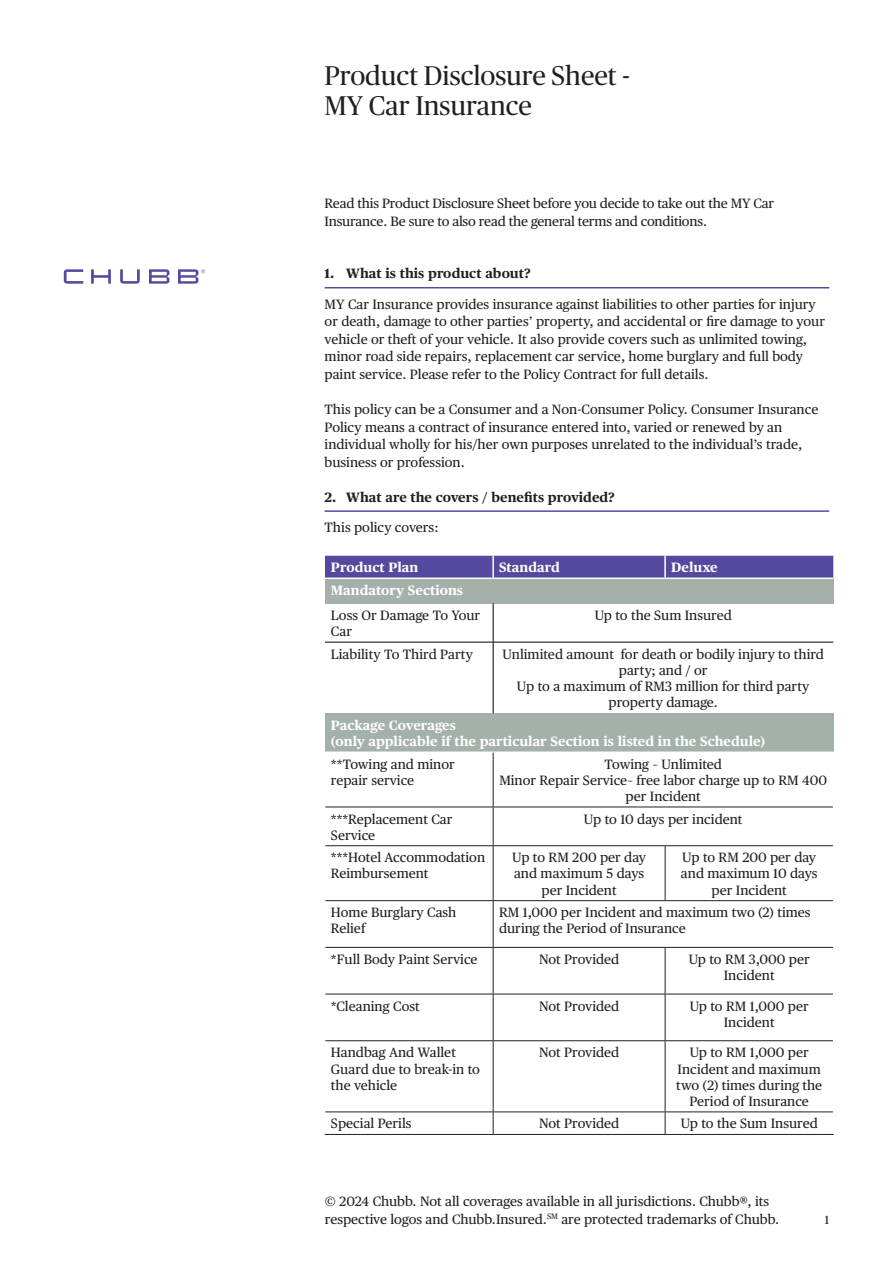
<style>
.page{position:relative;width:893px;height:1263px;background:#fff}
.page>*{position:absolute;margin:0;border:0;box-sizing:border-box;transform-origin:0 0}
._1_Headline{font:27px "Chubb Publico";color:#231f20}
._2_P_Head_Ital{font:13.5px/16.2px "Chubb Publico Text";color:#231f20}
.Body_Copy_Black{font:13.5px/18px "Chubb Publico Text";color:#231f20}
._2_P_Head_Bold{font:13.5px/17.5px "Chubb Publico Text";letter-spacing:-.015em;color:#231f20}
.t1{font:700 13.5px "Chubb Publico Text";color:#fff}
._1_Text_main{font:700 13.5px "Chubb Publico Text";color:#231f20}
.t2{font:12px "Chubb Publico Text";color:#231f20}
</style>
<div class="page">
<hr style="left:325px;top:287px;width:504px;height:1px;background:#534a9f">
<hr style="left:325px;top:510px;width:504px;height:2px;background:#534a9f">
<div style="left:325px;top:556px;width:508px;height:21px;background:#534a9f"></div>
<div style="left:325px;top:578px;width:508px;height:25px;background:#a4b0aa"></div>
<div style="left:325px;top:713px;width:508px;height:39px;background:#a4b0aa"></div>
<hr style="left:492px;top:556px;width:2px;height:21px;background:#fff">
<hr style="left:664px;top:556px;width:2px;height:21px;background:#fff">
<hr style="left:325px;top:577px;width:168px;height:2px;background:#fff">
<hr style="left:493px;top:577px;width:172px;height:2px;background:#fff">
<hr style="left:665px;top:577px;width:168px;height:2px;background:#fff">
<hr style="left:493px;top:752px;width:1px;height:54px;background:#231f20">
<hr style="left:493px;top:807px;width:1px;height:38px;background:#231f20">
<hr style="left:493px;top:846px;width:1px;height:54px;background:#231f20">
<hr style="left:665px;top:846px;width:1px;height:54px;background:#231f20">
<hr style="left:493px;top:901px;width:1px;height:46px;background:#231f20">
<hr style="left:493px;top:948px;width:1px;height:46px;background:#231f20">
<hr style="left:665px;top:948px;width:1px;height:46px;background:#231f20">
<hr style="left:493px;top:994px;width:1px;height:46px;background:#231f20">
<hr style="left:665px;top:994px;width:1px;height:46px;background:#231f20">
<hr style="left:493px;top:1041px;width:1px;height:70px;background:#231f20">
<hr style="left:665px;top:1041px;width:1px;height:70px;background:#231f20">
<svg style="left:493px;top:1112px;width:1px;height:22px"></svg>
<svg style="left:665px;top:1112px;width:1px;height:22px"></svg>
<hr style="left:493px;top:752px;width:172px;height:1px;background:#fff">
<hr style="left:325px;top:806px;width:168px;height:1px;background:#231f20">
<hr style="left:493px;top:806px;width:172px;height:1px;background:#231f20">
<hr style="left:665px;top:806px;width:168px;height:1px;background:#231f20">
<hr style="left:325px;top:845px;width:168px;height:1px;background:#231f20">
<hr style="left:493px;top:845px;width:172px;height:1px;background:#231f20">
<hr style="left:665px;top:845px;width:168px;height:1px;background:#231f20">
<hr style="left:325px;top:900px;width:168px;height:1px;background:#231f20">
<hr style="left:493px;top:900px;width:172px;height:1px;background:#231f20">
<hr style="left:665px;top:900px;width:168px;height:1px;background:#231f20">
<hr style="left:325px;top:947px;width:168px;height:1px;background:#231f20">
<hr style="left:493px;top:947px;width:172px;height:1px;background:#231f20">
<hr style="left:665px;top:947px;width:168px;height:1px;background:#231f20">
<hr style="left:325px;top:994px;width:168px;height:1px;background:#231f20">
<hr style="left:493px;top:994px;width:172px;height:1px;background:#231f20">
<hr style="left:665px;top:994px;width:168px;height:1px;background:#231f20">
<hr style="left:325px;top:1040px;width:168px;height:1px;background:#231f20">
<hr style="left:493px;top:1040px;width:172px;height:1px;background:#231f20">
<hr style="left:665px;top:1040px;width:168px;height:1px;background:#231f20">
<hr style="left:325px;top:1111px;width:168px;height:1px;background:#231f20">
<hr style="left:493px;top:1111px;width:172px;height:1px;background:#231f20">
<hr style="left:665px;top:1111px;width:168px;height:1px;background:#231f20">
<hr style="left:325px;top:1134px;width:168px;height:1px;background:#231f20">
<hr style="left:493px;top:1134px;width:172px;height:1px;background:#231f20">
<hr style="left:665px;top:1134px;width:169px;height:1px;background:#231f20">
<hr style="left:325px;top:642px;width:168px;height:1px;background:#000">
<hr style="left:493px;top:642px;width:172px;height:1px;background:#000">
<hr style="left:665px;top:642px;width:168px;height:1px;background:#000">
<hr style="left:493px;top:603px;width:1px;height:39px;background:#000">
<hr style="left:493px;top:642px;width:1px;height:71px;background:#000">
<svg style="left:64px;top:269px;width:141px;height:15px"></svg>
<p class="_1_Headline" style="left:325px;top:57px;width:307px">Product Disclosure Sheet -</p>
<p class="_1_Headline" style="left:325px;top:87px;width:209px">MY Car Insurance</p>
<p class="_2_P_Head_Bold" style="left:325px;top:194px;width:451px">Read this Product Disclosure Sheet before you decide to take out the MY Car<br>Insurance. Be sure to also read the general terms and conditions.</p>
<p class="_1_Text_main" style="left:325px;top:263px;width:208px">1. What is this product about?</p>
<p class="_2_P_Head_Ital" style="left:325px;top:294px;width:502px;line-height:17.5px">MY Car Insurance provides insurance against liabilities to other parties for injury or death, damage to other parties’ property, and accidental or fire damage to your vehicle or theft of your vehicle. It also provide covers such as unlimited towing, minor road side repairs, replacement car service, home burglary and full body paint service. Please refer to the Policy Contract for full details.</p>
<p class="_2_P_Head_Ital" style="left:325px;top:400px;width:495px;line-height:17.5px">This policy can be a Consumer and a Non-Consumer Policy. Consumer Insurance Policy means a contract of insurance entered into, varied or renewed by an individual wholly for his/her own purposes unrelated to the individual’s trade, business or profession.</p>
<p class="_1_Text_main" style="left:325px;top:487px;width:292px">2. What are the covers / benefits provided?</p>
<p class="_2_P_Head_Ital" style="left:325px;top:518px;width:115px">This policy covers:</p>
<p class="t1" style="left:331px;top:557px;width:89px">Product Plan</p>
<p class="t1" style="left:499px;top:557px;width:62px">Standard</p>
<p class="t1" style="left:671px;top:557px;width:48px">Deluxe</p>
<p class="t1" style="left:331px;top:580px;width:134px">Mandatory Sections</p>
<p class="_2_P_Head_Ital" style="left:331px;top:606px;width:151px">Loss Or Damage To Your<br>Car</p>
<p class="_2_P_Head_Ital" style="left:595px;top:606px;width:139px">Up to the Sum Insured</p>
<p class="_2_P_Head_Ital" style="left:331px;top:645px;width:143px">Liability To Third Party</p>
<p class="_2_P_Head_Ital" style="left:503px;top:645px;width:323px;text-align:center">Unlimited amount for death or bodily injury to third party; and / or</p>
<p class="_2_P_Head_Ital" style="left:517px;top:677px;width:294px;text-align:center">Up to a maximum of RM3 million for third party property damage.</p>
<p class="t1" style="left:331px;top:715px;width:126px">Package Coverages</p>
<p class="t1" style="left:331px;top:731px;width:436px">(only applicable if the particular Section is listed in the Schedule)</p>
<p class="_2_P_Head_Ital" style="left:331px;top:755px;width:125px">**Towing and minor repair service</p>
<p class="_2_P_Head_Ital" style="left:604px;top:755px;width:119px">Towing – Unlimited</p>
<p class="_2_P_Head_Ital" style="left:499px;top:771px;width:329px;text-align:center">Minor Repair Service– free labor charge up to RM 400 per Incident</p>
<p class="_2_P_Head_Ital" style="left:331px;top:810px;width:123px">***Replacement Car<br>Service</p>
<p class="_2_P_Head_Ital" style="left:584px;top:810px;width:160px">Up to 10 days per incident</p>
<p class="_2_P_Head_Ital" style="left:331px;top:849px;width:156px">***Hotel Accommodation<br>Reimbursement</p>
<p class="_2_P_Head_Ital" style="left:512px;top:849px;width:135px">Up to RM 200 per day and maximum 5 days</p>
<p class="_2_P_Head_Ital" style="left:542px;top:881px;width:77px">per Incident</p>
<p class="_2_P_Head_Ital" style="left:681px;top:849px;width:138px">Up to RM 200 per day and maximum 10 days</p>
<p class="_2_P_Head_Ital" style="left:712px;top:881px;width:77px">per Incident</p>
<p class="_2_P_Head_Ital" style="left:331px;top:903px;width:127px">Home Burglary Cash<br>Relief</p>
<p class="_2_P_Head_Ital" style="left:499px;top:903px;width:313px">RM 1,000 per Incident and maximum two (2) times during the Period of Insurance</p>
<p class="_2_P_Head_Ital" style="left:331px;top:950px;width:148px">*Full Body Paint Service</p>
<p class="_2_P_Head_Ital" style="left:539px;top:950px;width:82px">Not Provided</p>
<p class="_2_P_Head_Ital" style="left:689px;top:950px;width:122px;text-align:center">Up to RM 3,000 per<br>Incident</p>
<p class="_2_P_Head_Ital" style="left:331px;top:997px;width:90px">*Cleaning Cost</p>
<p class="_2_P_Head_Ital" style="left:539px;top:997px;width:82px">Not Provided</p>
<p class="_2_P_Head_Ital" style="left:690px;top:997px;width:120px;text-align:center">Up to RM 1,000 per<br>Incident</p>
<p class="_2_P_Head_Ital" style="left:331px;top:1044px;width:150px">Handbag And Wallet<br>Guard due to break-in to the vehicle</p>
<p class="_2_P_Head_Ital" style="left:539px;top:1044px;width:82px">Not Provided</p>
<p class="_2_P_Head_Ital" style="left:676px;top:1044px;width:148px;text-align:center">Up to RM 1,000 per<br>Incident and maximum two (2) times during the<br>Period of Insurance</p>
<p class="_2_P_Head_Ital" style="left:331px;top:1115px;width:82px">Special Perils</p>
<p class="_2_P_Head_Ital" style="left:539px;top:1115px;width:82px">Not Provided</p>
<p class="_2_P_Head_Ital" style="left:681px;top:1115px;width:139px">Up to the Sum Insured</p>
<p class="Body_Copy_Black" style="left:325px;top:1191px;width:456px">© 2024 Chubb. Not all coverages available in all jurisdictions. Chubb®, its respective logos and Chubb.Insured.<sup>SM</sup> are protected trademarks of Chubb.</p>
<p class="t2" style="left:825px;top:1211px;width:6px">1</p>
</div>
